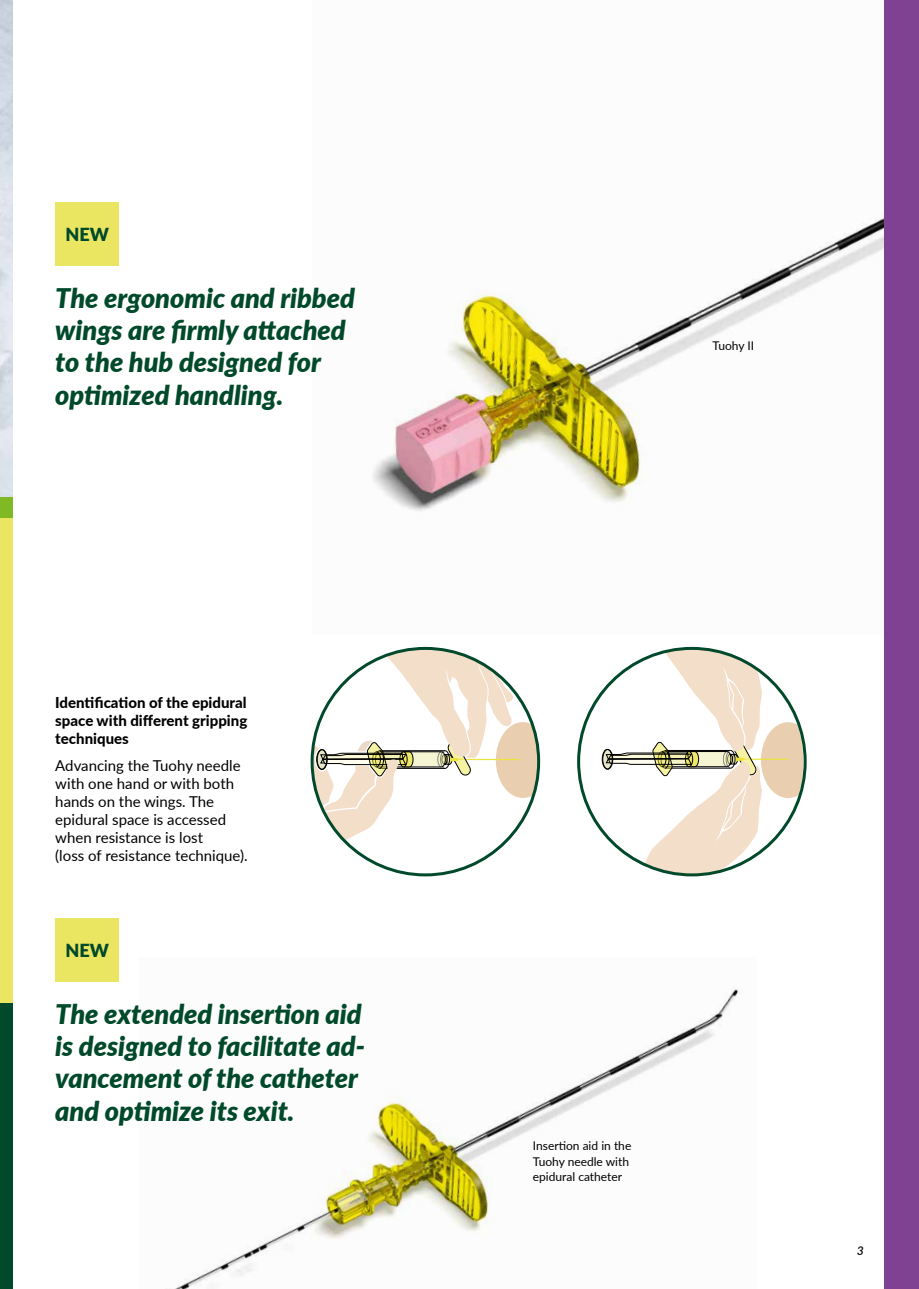
<style>
.page{position:relative;width:919px;height:1289px;background:#fff}
.page>*{position:absolute;margin:0;border:0;box-sizing:border-box;transform-origin:0 0}
.t1{font:italic 900 27px/32.4px "Lato";color:#00492b}
.t2{font:900 18px "Lato";color:#00492b}
.t3{font:15px/18px "Lato";color:#000}
.t4{font:800 15px/18px "Lato";color:#000;text-align:justify}
.t5{font:12px/15.8px "Lato";color:#000}
.t6{font:italic 600 12px "Lato";color:#000}
</style>
<div class="page">
<div style="left:0;top:1002px;width:13px;height:286px;background:#00492b"></div>
<div style="left:0;top:497px;width:13px;height:21px;background:#7fba25"></div>
<svg style="left:314px;top:648px;width:224px;height:194px"></svg>
<svg style="left:602px;top:749px;width:10px;height:20px"></svg>
<div style="left:602px;top:749px;width:10px;height:20px;border:1px solid #000;border-radius:50%"></div>
<div style="left:602px;top:749px;width:11px;height:20px;border:1px solid #000;border-radius:50%"></div>
<svg style="left:605px;top:648px;width:198px;height:226px"></svg>
<img style="left:372px;top:216px;width:512px;height:295px">
<img style="left:177px;top:989px;width:562px;height:299px">
<div style="left:0;top:518px;width:13px;height:484px;background:#ebe661"></div>
<div style="left:55px;top:202px;width:64px;height:63px;background:#ebe661"></div>
<div style="left:55px;top:918px;width:64px;height:63px;background:#ebe661"></div>
<div style="left:884px;top:0;width:34px;height:1288px;background:#7f4293"></div>
<p class="t2" style="left:65px;top:221px;width:45px">NEW</p>
<p class="t1" style="left:55px;top:280px;width:301px">The ergonomic and ribbed wings are firmly attached to the hub designed for optimized handling.</p>
<p class="t4" style="left:55px;top:692px;width:193px">Identification of the epidural space with different gripping techniques</p>
<p class="t3" style="left:55px;top:755px;width:194px">Advancing the Tuohy needle with one hand or with both hands on the wings. The epidural space is accessed when resistance is lost<br>(loss of resistance technique).</p>
<p class="t2" style="left:65px;top:936px;width:45px">NEW</p>
<p class="t1" style="left:55px;top:996px;width:311px">The extended insertion aid is designed to facilitate ad&shy;vancement of the catheter and optimize its exit.</p>
<p class="t5" style="left:712px;top:337px;width:43px">Tuohy II</p>
<p class="t5" style="left:533px;top:1137px;width:100px">Insertion aid in the<br>Tuohy needle with epidural catheter</p>
<p class="t6" style="left:857px;top:1241px;width:8px">3</p>
</div>
